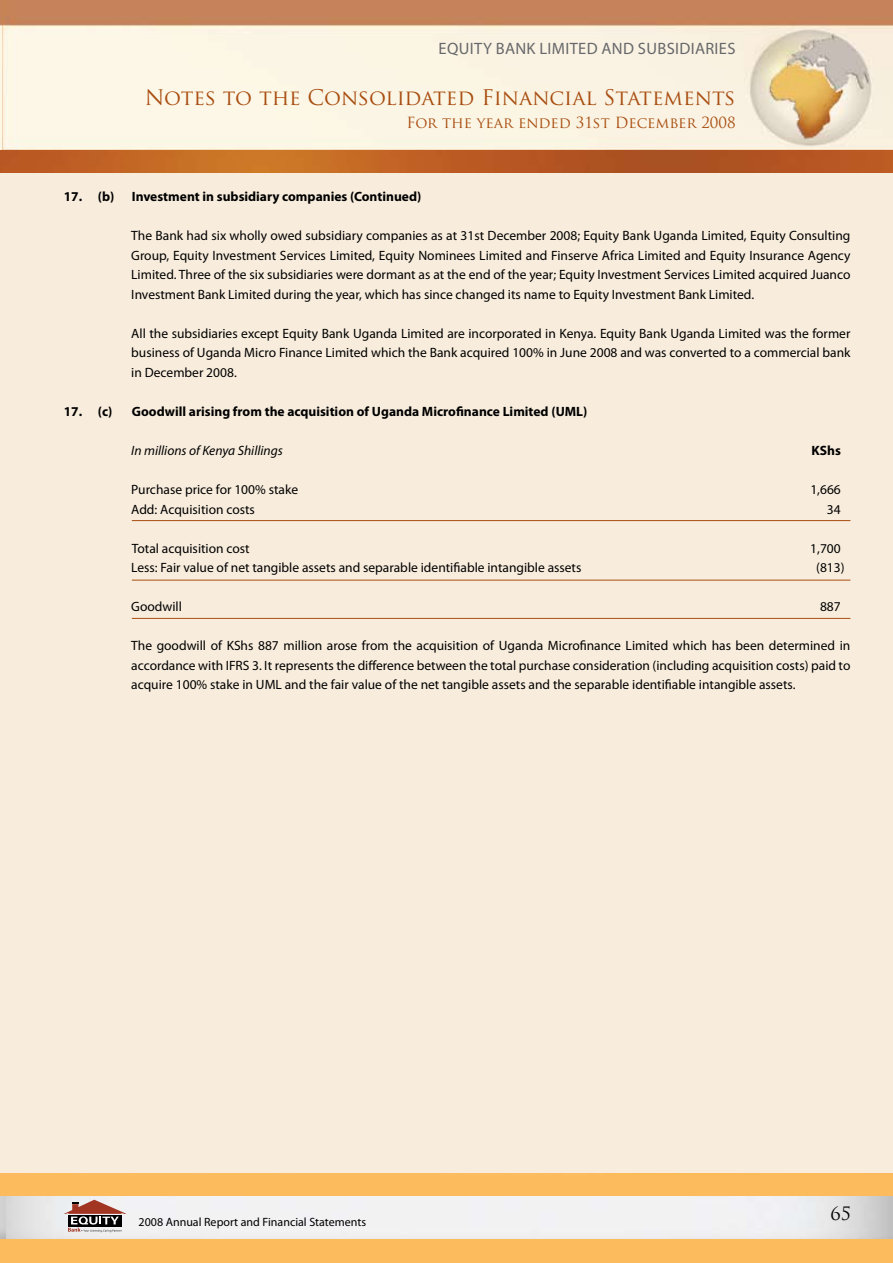
<style>
.page{position:relative;width:893px;height:1263px;background:#fff}
.page>*{position:absolute;margin:0;border:0;box-sizing:border-box;transform-origin:0 0}
.t1{font:21px "Trajan Pro";color:#a84d10}
.t2{font:18px "Trajan Pro";color:#000}
.t3{font:16.5px "Myriad Pro";letter-spacing:.02em;color:#67686b}
.t4{font:15px "Trajan Pro";color:#a84d10}
.t5{font:13.5px/19.5px "Myriad Pro";color:#000;text-align:justify}
.t6{font:700 13.5px "Myriad Pro";color:#000}
.t7{font:italic 13.5px "Myriad Pro";color:#000}
.t8{font:12px "Myriad Pro";color:#000}
</style>
<div class="page">
<img style="left:0;top:0;width:893px;height:1263px">
<img style="left:0;top:1196px;width:893px;height:43px">
<div style="left:0;top:173px;width:893px;height:1000px;background:#f8eddd"></div>
<img style="left:1px;top:150px;width:892px;height:22px">
<svg style="left:0;top:150px;width:1px;height:22px"></svg>
<svg style="left:64px;top:1200px;width:63px;height:32px"></svg>
<hr style="left:132px;top:520px;width:718px;height:1px;background:#a84d10">
<hr style="left:132px;top:580px;width:718px;height:1px;background:#a84d10">
<hr style="left:132px;top:618px;width:718px;height:1px;background:#a84d10">
<p class="t3" style="left:439px;top:38px;width:289px">Equity Bank Limited and Subsidiaries</p>
<h1 class="t1" style="left:145px;top:84px;width:592px">Notes to the Consolidated Financial Statements</h1>
<p class="t4" style="left:407px;top:113px;width:331px">For the year ended 31st December 2008</p>
<p class="t6" style="left:64px;top:188px;width:52px">17. (b)</p>
<p class="t6" style="left:132px;top:188px;width:291px">Investment in subsidiary companies (Continued)</p>
<p class="t5" style="left:131px;top:226px;width:721px">The Bank had six wholly owed subsidiary companies as at 31st December 2008; Equity Bank Uganda Limited, Equity Consulting Group, Equity I nvestment Services Limited, Equity Nominees Limited and Finserve Africa Limited and Equity I nsurance Agency Limited. Three of the six subsidiaries were dormant as at the end of the year; Equity I nvestment Services Limited acquired Juanco I nvestment Bank Limited during the year, which has since changed its name to Equity I nvestment Bank Limited.</p>
<p class="t5" style="left:131px;top:323px;width:721px">All the subsidiaries except Equity Bank Uganda Limited are incorporated in Kenya. Equity Bank Uganda Limited was the former business of Uganda Micro Finance Limited which the Bank acquired 100% in June 2008 and was converted to a commercial bank in December 2008.</p>
<p class="t6" style="left:64px;top:403px;width:50px">17. (c)</p>
<p class="t6" style="left:132px;top:403px;width:457px">Goodwill arising from the acquisition of Uganda Microfinance Limited (UML)</p>
<p class="t7" style="left:131px;top:443px;width:153px">In millions of Kenya Shillings</p>
<p class="t6" style="left:811px;top:442px;width:31px">KShs</p>
<p class="t5" style="left:131px;top:479px;width:168px">Purchase price for 100% stake</p>
<p class="t5" style="left:810px;top:479px;width:32px">1,666</p>
<p class="t5" style="left:131px;top:499px;width:125px">Add: Acquisition costs</p>
<p class="t5" style="left:827px;top:499px;width:15px">34</p>
<p class="t5" style="left:131px;top:538px;width:120px">Total acquisition cost</p>
<p class="t5" style="left:810px;top:538px;width:32px">1,700</p>
<p class="t5" style="left:131px;top:557px;width:452px">Less: Fair value of net tangible assets and separable identifiable intangible assets</p>
<p class="t5" style="left:816px;top:557px;width:30px">(813)</p>
<p class="t5" style="left:131px;top:596px;width:52px">Goodwill</p>
<p class="t5" style="left:820px;top:596px;width:22px">887</p>
<p class="t5" style="left:131px;top:635px;width:721px">The goodwill of KShs 887 million arose from the acquisition of Uganda Microfinance Limited which has been determined in accordance with IFRS 3. It represents the difference between the total purchase consideration (including acquisition costs) paid to acquire 100% stake in UML and the fair value of the net tangible assets and the separable identifiable intangible assets.</p>
<p class="t8" style="left:139px;top:1215px;width:229px">2008 Annual Report and Financial Statements</p>
<h2 class="t2" style="left:831px;top:1202px;width:22px">65</h2>
</div>
